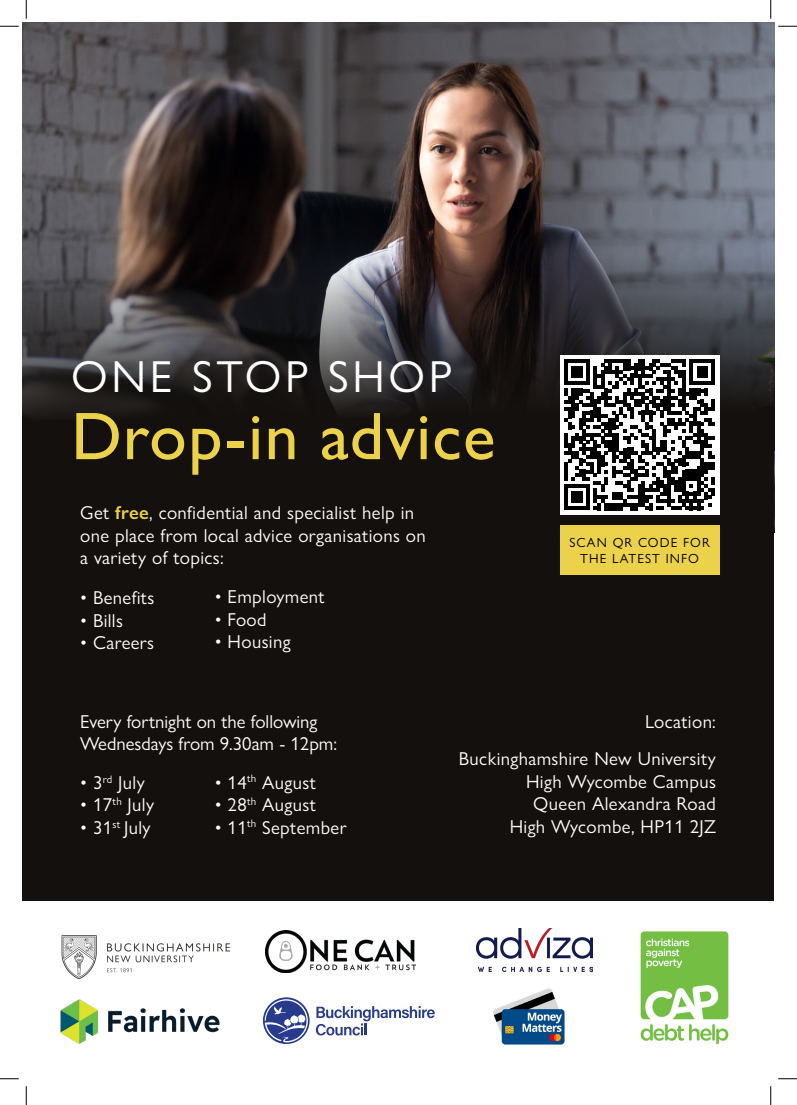
<style>
.page{position:relative;width:797px;height:1105px;background:#fff}
.page>*{position:absolute;margin:0;border:0;box-sizing:border-box;transform-origin:0 0}
.t1{font:500 67.62px "Gill Sans Nova";letter-spacing:.02em;color:#ebd24a}
.t2{font:45.12px "Gill Sans Nova";letter-spacing:.08em;color:#fff}
.t3{font:18.75px/22.5px "Gill Sans Nova";letter-spacing:.02em;color:#fff}
.t4{font:18.75px/22.5px "Gill Sans Nova";color:#fff}
.t5{font:13.25px "Gill Sans Nova";letter-spacing:.08em;color:#000}
.s1{font-weight:600;color:#ebd24a}
</style>
<div class="page">
<img style="left:22px;top:22px;width:752px;height:216px">
<svg style="left:22px;top:238px;width:752px;height:182px;background:#393638"></svg>
<div style="left:22px;top:420px;width:752px;height:480px;background:#13100d"></div>
<div style="left:559px;top:355px;width:160px;height:160px;background:#fff"></div>
<svg style="left:564px;top:359px;width:151px;height:151px"></svg>
<img style="left:265px;top:931px;width:150px;height:41px">
<div style="left:559px;top:525px;width:160px;height:50px;background:#ebd24a"></div>
<img style="left:476px;top:929px;width:116px;height:43px">
<img style="left:60px;top:1000px;width:159px;height:43px">
<img style="left:61px;top:935px;width:169px;height:44px">
<svg style="left:316px;top:1006px;width:119px;height:29px"></svg>
<svg style="left:263px;top:997px;width:46px;height:47px"></svg>
<svg style="left:265px;top:999px;width:43px;height:43px"></svg>
<img style="left:640px;top:931px;width:89px;height:114px">
<img style="left:493px;top:988px;width:72px;height:57px">
<svg style="left:0;top:25px;width:19px;height:2px"></svg>
<svg style="left:778px;top:25px;width:19px;height:2px"></svg>
<svg style="left:0;top:1078px;width:19px;height:1px"></svg>
<svg style="left:778px;top:1078px;width:19px;height:1px"></svg>
<svg style="left:25px;top:0;width:2px;height:19px"></svg>
<svg style="left:25px;top:1086px;width:2px;height:19px"></svg>
<svg style="left:770px;top:0;width:1px;height:19px"></svg>
<svg style="left:770px;top:1086px;width:1px;height:19px"></svg>
<p class="t2" style="left:71px;top:349px;width:382px">ONE STOP SHOP</p>
<p class="t1" style="left:71px;top:395px;width:426px">Drop-in advice</p>
<p class="t3" style="left:80px;top:502px;width:347px">Get <span class="s1">free</span>, confidential and specialist help in one place from local advice organisations on a variety of topics:</p>
<p class="t3" style="left:80px;top:587px;width:76px">• Benefits</p>
<p class="t3" style="left:80px;top:609px;width:44px">• Bills</p>
<p class="t3" style="left:80px;top:632px;width:76px">• Careers</p>
<p class="t3" style="left:215px;top:585px;width:111px">• Employment</p>
<p class="t3" style="left:215px;top:608px;width:53px">• Food</p>
<p class="t3" style="left:215px;top:630px;width:77px">• Housing</p>
<p class="t5" style="left:569px;top:534px;width:142px">SCAN QR CODE FOR</p>
<p class="t5" style="left:580px;top:550px;width:120px">THE LATEST INFO</p>
<p class="t4" style="left:80px;top:710px;width:258px">Every fortnight on the following<br>Wednesdays from 9.30am - 12pm:</p>
<p class="t3" style="left:80px;top:771px;width:66px">• 3<sup>rd</sup> July</p>
<p class="t3" style="left:80px;top:793px;width:75px">• 17<sup>th</sup> July</p>
<p class="t3" style="left:80px;top:816px;width:72px">• 31<sup>st</sup> July</p>
<p class="t3" style="left:215px;top:771px;width:103px">• 14<sup>th</sup> August</p>
<p class="t3" style="left:215px;top:793px;width:103px">• 28<sup>th</sup> August</p>
<p class="t3" style="left:215px;top:816px;width:133px">• 11<sup>th</sup> September</p>
<p class="t3" style="left:645px;top:710px;width:72px">Location:</p>
<p class="t3" style="left:459px;top:747px;width:258px">Buckinghamshire New University</p>
<p class="t3" style="left:526px;top:770px;width:191px">High Wycombe Campus</p>
<p class="t3" style="left:533px;top:792px;width:184px">Queen Alexandra Road</p>
<p class="t3" style="left:509px;top:815px;width:208px">High Wycombe, HP11 2JZ</p>
</div>
